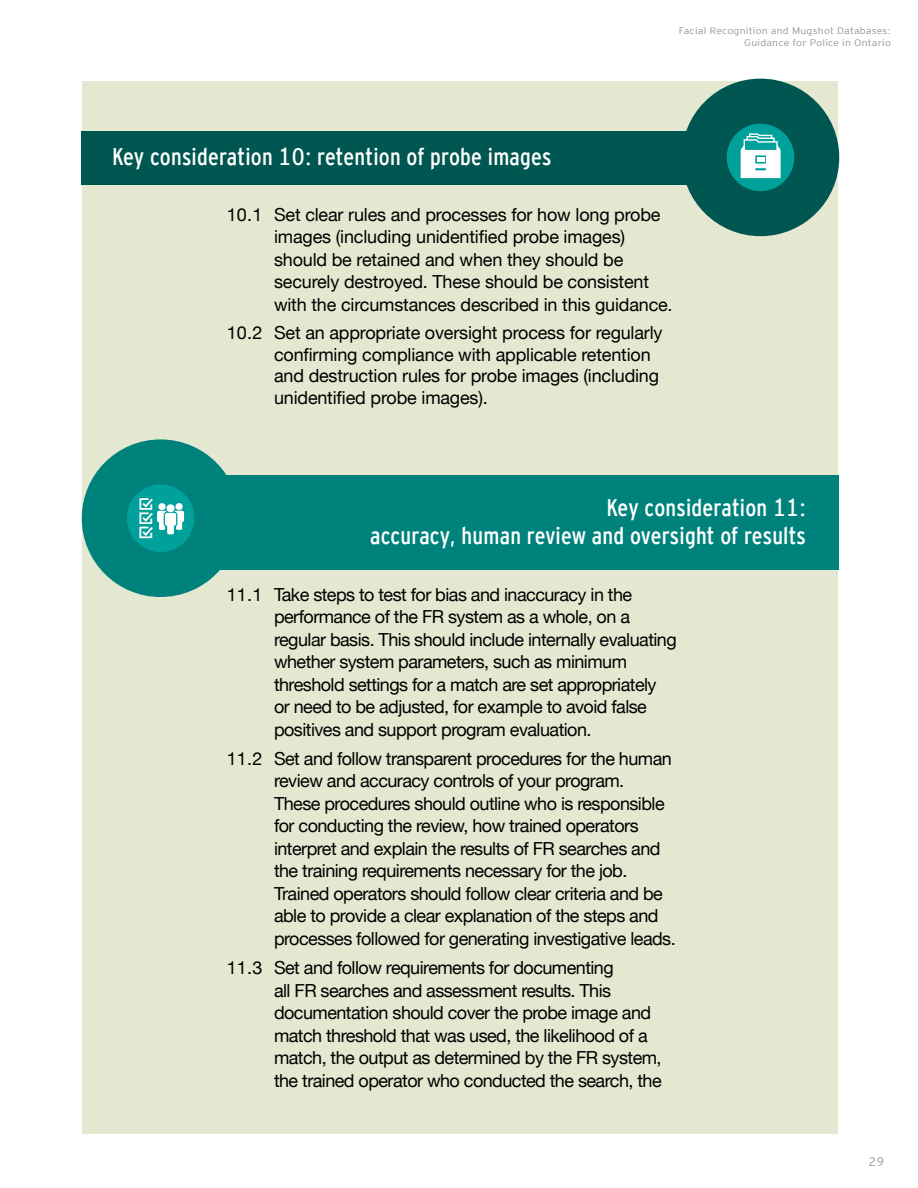
<style>
.page{position:relative;width:918px;height:1188px;background:#fff}
.page>*{position:absolute;margin:0;border:0;box-sizing:border-box;transform-origin:0 0}
.t1{font:24px/28.8px "Interstate Cond Mono";letter-spacing:.01em;color:#fff;text-align:right}
.t2{font:18px/22.5px "Helvetica Neue LT";letter-spacing:-.03em;color:#000}
.t3{font:18px/22.5px "Helvetica Neue LT";letter-spacing:-.01em;color:#000}
.t4{font:12.15px "Interstate Cond Mono Lgt";color:#939598;scale:1.11 1}
.t5{font:9.45px/12.6px "Interstate Mono Lgt";letter-spacing:.02em;color:#939598;text-align:right;scale:1.11 1}
</style>
<div class="page">
<div style="left:82px;top:81px;width:756px;height:1053px;background:#e4e8d0"></div>
<div style="left:82px;top:131px;width:612px;height:54px;background:#005751"></div>
<svg style="left:704px;top:101px;width:113px;height:113px;background:#018b85"></svg>
<div style="left:682px;top:79px;width:157px;height:157px;border:45px solid #005751;border-radius:50%"></div>
<svg style="left:741px;top:133px;width:40px;height:45px;background:#abdfde"></svg>
<div style="left:218px;top:475px;width:621px;height:94px;background:#00827c"></div>
<svg style="left:104px;top:462px;width:113px;height:112px;background:#009691"></svg>
<div style="left:82px;top:439px;width:157px;height:158px;border:45px solid #00827c;border-radius:50%"></div>
<svg style="left:139px;top:498px;width:45px;height:40px;background:#73cac8"></svg>
<p class="t5" style="left:679px;top:24px;width:193px">Facial Recognition and Mugshot Databases:<br>Guidance for Police in Ontario</p>
<h1 class="t1" style="left:112px;top:142px;width:441px">Key consideration 10: retention of probe images</h1>
<p class="t3" style="left:274px;top:203px;width:400px;text-indent:-47px">10.1 Set clear rules and processes for how long probe images (including unidentified probe images) should be retained and when they should be securely destroyed. These should be consistent with the circumstances described in this guidance.</p>
<p class="t3" style="left:274px;top:322px;width:390px;line-height:21.6px;text-indent:-47px">10.2 Set an appropriate oversight process for regularly confirming compliance with applicable retention and destruction rules for probe images (including unidentified probe images).</p>
<h1 class="t1" style="left:370px;top:493px;width:437px">Key consideration 11:<br>accuracy, human review and oversight of results</h1>
<p class="t2" style="left:274px;top:583px;width:404px;text-indent:-47px">11.1 Take steps to test for bias and inaccuracy in the performance of the FR system as a whole, on a regular basis. This should include internally evaluating whether system parameters, such as minimum threshold settings for a match are set appropriately or need to be adjusted, for example to avoid false positives and support program evaluation.</p>
<p class="t2" style="left:274px;top:747px;width:403px;text-indent:-47px">11.2 Set and follow transparent procedures for the human review and accuracy controls of your program.<br>These procedures should outline who is responsible for conducting the review, how trained operators interpret and explain the results of FR searches and the training requirements necessary for the job.<br>Trained operators should follow clear criteria and be able to provide a clear explanation of the steps and processes followed for generating investigative leads.</p>
<p class="t2" style="left:274px;top:956px;width:389px;text-indent:-47px">11.3 Set and follow requirements for documenting<br>all FR searches and assessment results. This documentation should cover the probe image and match threshold that was used, the likelihood of a match, the output as determined by the FR system, the trained operator who conducted the search, the</p>
<p class="t4" style="left:869px;top:1155px;width:15px">29</p>
</div>
